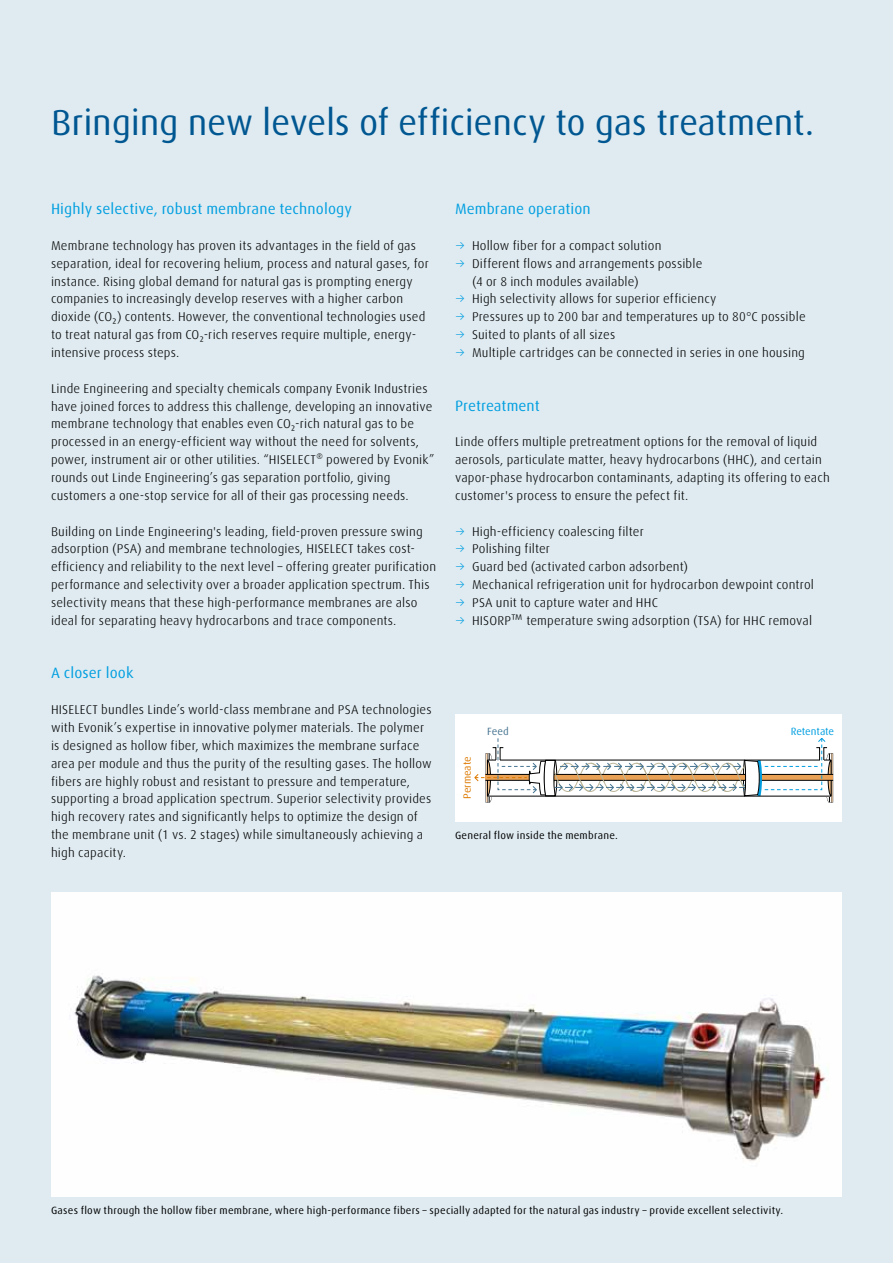
<style>
.page{position:relative;width:893px;height:1263px;background:#dfebf1}
.page>*{position:absolute;margin:0;border:0;box-sizing:border-box;transform-origin:0 0}
.t1{font:36px "Linde Dax Global";letter-spacing:-.01em;color:#005791}
.t2{font:15px "Linde Dax Global";letter-spacing:.005em;color:#009ee0}
.t3{font:300 12.75px/17.9px "Linde Dax Global";letter-spacing:.01em;color:#000}
.t4{font:10.5px "Linde Dax Global";letter-spacing:.02em;color:#000}
.t5{font:10.5px "Linde Dax Global";letter-spacing:-.015em;color:#009ee0}
.t6{font:10.5px "Linde Dax Global";letter-spacing:-.01em;color:#dd7a00}
.t7{font:10.5px "Linde Dax Global";color:#467491}
.s1{color:#009ee0}
</style>
<div class="page">
<img style="left:51px;top:893px;width:791px;height:303px">
<div style="left:455px;top:714px;width:387px;height:107px;background:#fff"></div>
<hr style="left:831px;top:753px;width:2px;height:49px;background:#000">
<svg style="left:474px;top:738px;width:357px;height:64px"></svg>
<h1 class="t1" style="left:51px;top:102px;width:765px">Bringing new levels of efficiency to gas treatment.</h1>
<p class="t2" style="left:51px;top:200px;width:302px">Highly selective, robust membrane technology</p>
<p class="t3" style="left:51px;top:237px;width:379px">Membrane technology has proven its advantages in the field of gas separation, ideal for recovering helium, process and natural gases, for instance. Rising global demand for natural gas is prompting energy companies to increasingly develop reserves with a higher carbon dioxide (CO₂) contents. However, the conventional technologies used to treat natural gas from CO₂-rich reserves require multiple, energy&shy;intensive process steps.</p>
<p class="t3" style="left:51px;top:379px;width:385px">Linde Engineering and specialty chemicals company Evonik Industries have joined forces to address this challenge, developing an innovative membrane technology that enables even CO₂-rich natural gas to be processed in an energy-efficient way without the need for solvents, power, instrument air or other utilities. “HISELECT® powered by Evonik” rounds out Linde Engineering’s gas separation portfolio, giving customers a one-stop service for all of their gas processing needs.</p>
<p class="t3" style="left:51px;top:522px;width:387px">Building on Linde Engineering's leading, field-proven pressure swing adsorption (PSA) and membrane technologies, HISELECT takes cost&shy;efficiency and reliability to the next level – offering greater purification performance and selectivity over a broader application spectrum. This selectivity means that these high-performance membranes are also ideal for separating heavy hydrocarbons and trace components.</p>
<p class="t2" style="left:51px;top:664px;width:84px">A closer look</p>
<p class="t3" style="left:51px;top:701px;width:382px">HISELECT bundles Linde’s world-class membrane and PSA technologies with Evonik’s expertise in innovative polymer materials. The polymer is designed as hollow fiber, which maximizes the membrane surface area per module and thus the purity of the resulting gases. The hollow fibers are highly robust and resistant to pressure and temperature, supporting a broad application spectrum. Superior selectivity provides high recovery rates and significantly helps to optimize the design of the membrane unit (1 vs. 2 stages) while simultaneously achieving a high capacity.</p>
<p class="t2" style="left:455px;top:200px;width:137px">Membrane operation</p>
<p class="t3" style="left:455px;top:237px;width:208px"><span class="s1">→</span> Hollow fiber for a compact solution</p>
<p class="t3" style="left:472px;top:254px;width:232px;text-indent:-17px"><span class="s1">→</span> Different flows and arrangements possible (4 or 8 inch modules available)</p>
<p class="t3" style="left:455px;top:290px;width:263px"><span class="s1">→</span> High selectivity allows for superior efficiency</p>
<p class="t3" style="left:455px;top:308px;width:352px"><span class="s1">→</span> Pressures up to 200 bar and temperatures up to 80°C possible</p>
<p class="t3" style="left:455px;top:326px;width:162px"><span class="s1">→</span> Suited to plants of all sizes</p>
<p class="t3" style="left:455px;top:344px;width:351px"><span class="s1">→</span> Multiple cartridges can be connected in series in one housing</p>
<p class="t2" style="left:455px;top:397px;width:86px">Pretreatment</p>
<p class="t3" style="left:455px;top:433px;width:376px">Linde offers multiple pretreatment options for the removal of liquid aerosols, particulate matter, heavy hydrocarbons (HHC), and certain vapor-phase hydrocarbon contaminants, adapting its offering to each customer's process to ensure the pefect fit.</p>
<p class="t3" style="left:455px;top:522px;width:190px"><span class="s1">→</span> High-efficiency coalescing filter</p>
<p class="t3" style="left:455px;top:540px;width:97px"><span class="s1">→</span> Polishing filter</p>
<p class="t3" style="left:455px;top:558px;width:235px"><span class="s1">→</span> Guard bed (activated carbon adsorbent)</p>
<p class="t3" style="left:455px;top:576px;width:360px"><span class="s1">→</span> Mechanical refrigeration unit for hydrocarbon dewpoint control</p>
<p class="t3" style="left:455px;top:594px;width:204px"><span class="s1">→</span> PSA unit to capture water and HHC</p>
<p class="t3" style="left:455px;top:611px;width:359px"><span class="s1">→</span> HISORP™ temperature swing adsorption (TSA) for HHC removal</p>
<p class="t6" style="left:461px;top:799px;width:44px;rotate:-90deg">Permeate</p>
<p class="t7" style="left:487px;top:725px;width:23px">Feed</p>
<p class="t5" style="left:791px;top:725px;width:45px">Retentate</p>
<p class="t4" style="left:455px;top:829px;width:164px">General flow inside the membrane.</p>
<p class="t4" style="left:51px;top:1204px;width:734px">Gases flow through the hollow fiber membrane, where high-performance fibers – specially adapted for the natural gas industry – provide excellent selectivity.</p>
</div>
